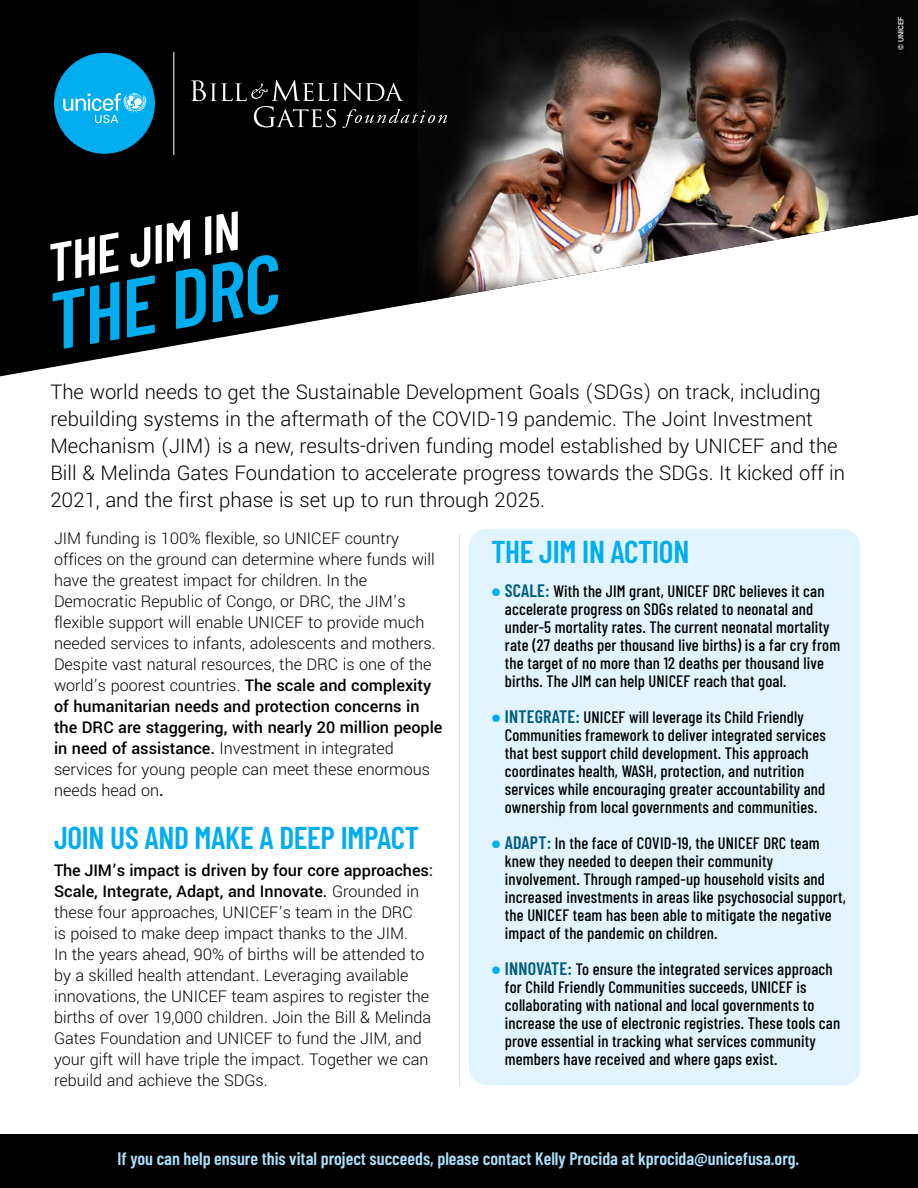
<style>
.page{position:relative;width:918px;height:1188px;background:#fff}
.page>*{position:absolute;margin:0;border:0;box-sizing:border-box;transform-origin:0 0}
.t1{font:italic 600 81px "Barlow Condensed";color:#00aeef}
.t2{font:italic 600 54px "Barlow Condensed";color:#fff}
.t3{font:600 31.5px "Barlow Condensed";letter-spacing:-.01em;color:#00aeef}
.t4{font:300 22.5px/27px "Yantramanav";color:#000}
.t5{font:300 18px/21px "Yantramanav";color:#000}
.t6{font:600 18px "Barlow Condensed";color:#abe1fa}
.t7{font:500 16.5px/18px "Barlow Condensed";letter-spacing:.01em;color:#000}
.t8{font:500 8.25px "Yantramanav";color:#fff}
.s1{font-weight:500}
.s2{font-weight:600;font-size:18px;color:#005b7f}
</style>
<div class="page">
<svg style="left:0;top:0;width:418px;height:376px;background:#1c1c1c"></svg>
<img style="left:418px;top:0;width:500px;height:303px">
<div style="left:54px;top:53px;width:101px;height:101px;background:#00aeef;border-radius:50%"></div>
<svg style="left:63px;top:93px;width:83px;height:30px"></svg>
<hr style="left:173px;top:52px;width:1px;height:103px;background:#fff">
<svg style="left:191px;top:80px;width:256px;height:48px;background:#1e1e1e"></svg>
<div style="left:469px;top:529px;width:391px;height:556px;background:#e1f4fd;border-radius:18px"></div>
<hr style="left:459px;top:534px;width:1px;height:552px;background:#e3e1dc">
<div style="left:0;top:1134px;width:918px;height:54px;background:#000"></div>
<p class="t8" style="left:896px;top:50px;width:35px;rotate:-90deg">© UNICEF</p>
<h2 class="t2" style="left:39px;top:226px;width:196px;rotate:-10deg">THE JIM IN</h2>
<h1 class="t1" style="left:35px;top:266px;width:236px;rotate:-10deg">THE DRC</h1>
<p class="t4" style="left:50px;top:379px;width:796px">The world needs to get the Sustainable Development Goals (SDGs) on track, including rebuilding systems in the aftermath of the COVID-19 pandemic. The Joint Investment Mechanism (JIM) is a new, results-driven funding model established by UNICEF and the Bill &amp; Melinda Gates Foundation to accelerate progress towards the SDGs. It kicked off in 2021, and the first phase is set up to run through 2025.</p>
<p class="t5" style="left:54px;top:528px;width:390px">JIM funding is 100% flexible, so UNICEF country offices on the ground can determine where funds will have the greatest impact for children. In the Democratic Republic of Congo, or DRC, the JIM’s flexible support will enable UNICEF to provide much needed services to infants, adolescents and mothers.<br>Despite vast natural resources, the DRC is one of the world’s poorest countries. <span class="s1">The scale and complexity of humanitarian needs and protection concerns in the DRC are staggering, with nearly 20 million people in need of assistance.</span> Investment in integrated services for young people can meet these enormous needs head on<span class="s1">.</span></p>
<h3 class="t3" style="left:54px;top:815px;width:367px">JOIN US AND MAKE A DEEP IMPACT</h3>
<p class="t5" style="left:54px;top:859px;width:381px"><span class="s1">The JIM’s impact is driven by four core approaches:<br>Scale, Integrate, Adapt, and Innovate.</span> Grounded in these four approaches, UNICEF’s team in the DRC<br>is poised to make deep impact thanks to the JIM.<br>In the years ahead, 90% of births will be attended to by a skilled health attendant. Leveraging available innovations, the UNICEF team aspires to register the births of over 19,000 children. Join the Bill &amp; Melinda Gates Foundation and UNICEF to fund the JIM, and your gift will have triple the impact. Together we can rebuild and achieve the SDGs.</p>
<h3 class="t3" style="left:491px;top:529px;width:199px">THE JIM IN ACTION</h3>
<p class="t7" style="left:505px;top:581px;width:337px"><span class="s2">SCALE:</span> With the JIM grant, UNICEF DRC believes it can accelerate progress on SDGs related to neonatal and under-5 mortality rates. The current neonatal mortality rate (27 deaths per thousand live births) is a far cry from the target of no more than 12 deaths per thousand live births. The JIM can help UNICEF reach that goal.</p>
<p class="t7" style="left:505px;top:707px;width:323px"><span class="s2">INTEGRATE:</span> UNICEF will leverage its Child Friendly Communities framework to deliver integrated services that best support child development. This approach coordinates health, WASH, protection, and nutrition services while encouraging greater accountability and ownership from local governments and communities.</p>
<p class="t7" style="left:505px;top:833px;width:343px"><span class="s2">ADAPT:</span> In the face of COVID-19, the UNICEF DRC team knew they needed to deepen their community involvement. Through ramped-up household visits and increased investments in areas like psychosocial support, the UNICEF team has been able to mitigate the negative impact of the pandemic on children.</p>
<p class="t7" style="left:505px;top:959px;width:337px"><span class="s2">INNOVATE:</span> To ensure the integrated services approach for Child Friendly Communities succeeds, UNICEF is collaborating with national and local governments to increase the use of electronic registries. These tools can prove essential in tracking what services community members have received and where gaps exist.</p>
<p class="t6" style="left:118px;top:1146px;width:683px">If you can help ensure this vital project succeeds, please contact Kelly Procida at kprocida@unicefusa.org.</p>
</div>
